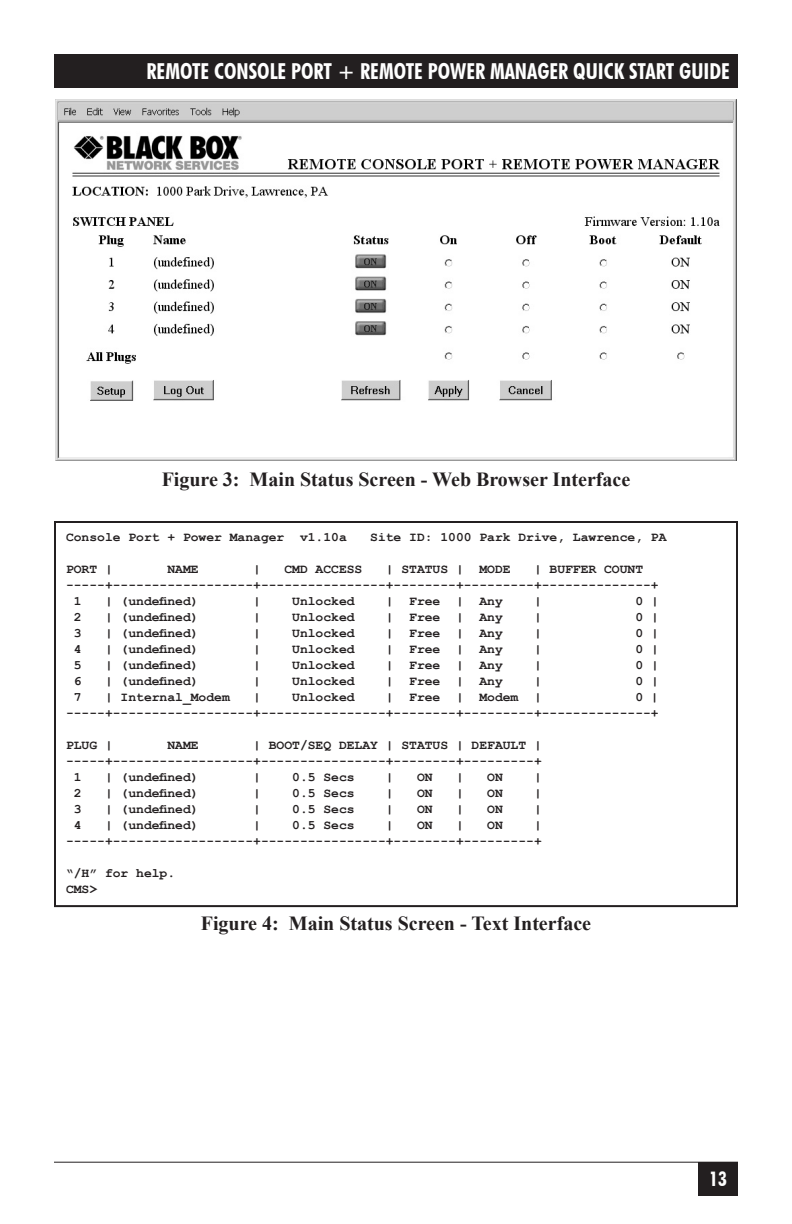
<style>
.page{position:relative;width:792px;height:1224px;background:#fff}
.page>*{position:absolute;margin:0;border:0;box-sizing:border-box;transform-origin:0 0}
.t1{font:700 condensed 22px "Futura BT";color:#fff}
.t2{font:700 20px "Times New Roman";color:#231f20}
.t3{font:700 condensed 20px "Futura BT";color:#fff}
.t4{font:700 13px/16px "Courier New";color:#231f20;text-align:right}
</style>
<div class="page">
<div style="left:54px;top:54px;width:684px;height:34px;background:#231f20"></div>
<hr style="left:54px;top:1162px;width:684px;height:1px;background:#231f20">
<div style="left:698px;top:1162px;width:40px;height:34px;background:#231f20"></div>
<img style="left:55px;top:100px;width:682px;height:361px">
<div style="left:54px;top:521px;width:684px;height:386px;border:2px solid #231f20"></div>
<h1 class="t1" style="left:147px;top:58px;width:585px">REMOTE CONSOLE PORT + REMOTE POWER MANAGER QUICK START GUIDE</h1>
<h2 class="t2" style="left:162px;top:466px;width:470px">Figure 3: Main Status Screen - Web Browser Interface</h2>
<p class="t4" style="left:66px;top:529px;width:282px">Console Port + Power Manager v1.10a</p>
<p class="t4" style="left:370px;top:529px;width:298px">Site ID: 1000 Park Drive, Lawrence, PA</p>
<p class="t4" style="left:66px;top:561px;width:48px">PORT |</p>
<p class="t4" style="left:167px;top:561px;width:33px">NAME</p>
<p class="t4" style="left:253px;top:561px;width:9px">|</p>
<p class="t4" style="left:284px;top:561px;width:80px">CMD ACCESS</p>
<p class="t4" style="left:386px;top:561px;width:126px">| STATUS | MODE</p>
<p class="t4" style="left:534px;top:561px;width:111px">| BUFFER COUNT</p>
<p class="t4" style="left:66px;top:577px;width:594px">-----+------------------+----------------+--------+---------+--------------+</p>
<p class="t4" style="left:74px;top:593px;width:9px">1</p>
<p class="t4" style="left:105px;top:593px;width:95px">| (undefined)</p>
<p class="t4" style="left:253px;top:593px;width:9px">|</p>
<p class="t4" style="left:292px;top:593px;width:64px">Unlocked</p>
<p class="t4" style="left:386px;top:593px;width:119px">| Free | Any</p>
<p class="t4" style="left:534px;top:593px;width:9px">|</p>
<p class="t4" style="left:635px;top:593px;width:25px">0 |</p>
<p class="t4" style="left:74px;top:609px;width:9px">2</p>
<p class="t4" style="left:105px;top:609px;width:95px">| (undefined)</p>
<p class="t4" style="left:253px;top:609px;width:9px">|</p>
<p class="t4" style="left:292px;top:609px;width:64px">Unlocked</p>
<p class="t4" style="left:386px;top:609px;width:119px">| Free | Any</p>
<p class="t4" style="left:534px;top:609px;width:9px">|</p>
<p class="t4" style="left:635px;top:609px;width:25px">0 |</p>
<p class="t4" style="left:74px;top:625px;width:9px">3</p>
<p class="t4" style="left:105px;top:625px;width:95px">| (undefined)</p>
<p class="t4" style="left:253px;top:625px;width:9px">|</p>
<p class="t4" style="left:292px;top:625px;width:64px">Unlocked</p>
<p class="t4" style="left:386px;top:625px;width:119px">| Free | Any</p>
<p class="t4" style="left:534px;top:625px;width:9px">|</p>
<p class="t4" style="left:635px;top:625px;width:25px">0 |</p>
<p class="t4" style="left:74px;top:641px;width:9px">4</p>
<p class="t4" style="left:105px;top:641px;width:95px">| (undefined)</p>
<p class="t4" style="left:253px;top:641px;width:9px">|</p>
<p class="t4" style="left:292px;top:641px;width:64px">Unlocked</p>
<p class="t4" style="left:386px;top:641px;width:119px">| Free | Any</p>
<p class="t4" style="left:534px;top:641px;width:9px">|</p>
<p class="t4" style="left:635px;top:641px;width:25px">0 |</p>
<p class="t4" style="left:74px;top:657px;width:9px">5</p>
<p class="t4" style="left:105px;top:657px;width:95px">| (undefined)</p>
<p class="t4" style="left:253px;top:657px;width:9px">|</p>
<p class="t4" style="left:292px;top:657px;width:64px">Unlocked</p>
<p class="t4" style="left:386px;top:657px;width:119px">| Free | Any</p>
<p class="t4" style="left:534px;top:657px;width:9px">|</p>
<p class="t4" style="left:635px;top:657px;width:25px">0 |</p>
<p class="t4" style="left:74px;top:673px;width:9px">6</p>
<p class="t4" style="left:105px;top:673px;width:95px">| (undefined)</p>
<p class="t4" style="left:253px;top:673px;width:9px">|</p>
<p class="t4" style="left:292px;top:673px;width:64px">Unlocked</p>
<p class="t4" style="left:386px;top:673px;width:119px">| Free | Any</p>
<p class="t4" style="left:534px;top:673px;width:9px">|</p>
<p class="t4" style="left:635px;top:673px;width:25px">0 |</p>
<p class="t4" style="left:74px;top:689px;width:9px">7</p>
<p class="t4" style="left:105px;top:689px;width:126px">| Internal_Modem</p>
<p class="t4" style="left:253px;top:689px;width:9px">|</p>
<p class="t4" style="left:292px;top:689px;width:64px">Unlocked</p>
<p class="t4" style="left:386px;top:689px;width:157px">| Free | Modem |</p>
<p class="t4" style="left:66px;top:689px;width:594px">0 | -----+------------------+----------------+--------+---------+--------------+</p>
<p class="t4" style="left:66px;top:737px;width:48px">PLUG |</p>
<p class="t4" style="left:167px;top:737px;width:33px">NAME</p>
<p class="t4" style="left:253px;top:737px;width:290px">| BOOT/SEQ DELAY | STATUS | DEFAULT |</p>
<p class="t4" style="left:66px;top:753px;width:477px">-----+------------------+----------------+--------+---------+</p>
<p class="t4" style="left:74px;top:769px;width:9px">1</p>
<p class="t4" style="left:105px;top:769px;width:95px">| (undefined)</p>
<p class="t4" style="left:253px;top:769px;width:9px">|</p>
<p class="t4" style="left:292px;top:769px;width:64px">0.5 Secs</p>
<p class="t4" style="left:386px;top:769px;width:9px">|</p>
<p class="t4" style="left:417px;top:769px;width:17px">ON</p>
<p class="t4" style="left:456px;top:769px;width:9px">|</p>
<p class="t4" style="left:487px;top:769px;width:17px">ON</p>
<p class="t4" style="left:534px;top:769px;width:9px">|</p>
<p class="t4" style="left:74px;top:785px;width:9px">2</p>
<p class="t4" style="left:105px;top:785px;width:95px">| (undefined)</p>
<p class="t4" style="left:253px;top:785px;width:9px">|</p>
<p class="t4" style="left:292px;top:785px;width:64px">0.5 Secs</p>
<p class="t4" style="left:386px;top:785px;width:9px">|</p>
<p class="t4" style="left:417px;top:785px;width:17px">ON</p>
<p class="t4" style="left:456px;top:785px;width:9px">|</p>
<p class="t4" style="left:487px;top:785px;width:17px">ON</p>
<p class="t4" style="left:534px;top:785px;width:9px">|</p>
<p class="t4" style="left:74px;top:801px;width:9px">3</p>
<p class="t4" style="left:105px;top:801px;width:95px">| (undefined)</p>
<p class="t4" style="left:253px;top:801px;width:9px">|</p>
<p class="t4" style="left:292px;top:801px;width:64px">0.5 Secs</p>
<p class="t4" style="left:386px;top:801px;width:9px">|</p>
<p class="t4" style="left:417px;top:801px;width:17px">ON</p>
<p class="t4" style="left:456px;top:801px;width:9px">|</p>
<p class="t4" style="left:487px;top:801px;width:17px">ON</p>
<p class="t4" style="left:534px;top:801px;width:9px">|</p>
<p class="t4" style="left:74px;top:817px;width:9px">4</p>
<p class="t4" style="left:105px;top:817px;width:95px">| (undefined)</p>
<p class="t4" style="left:253px;top:817px;width:9px">|</p>
<p class="t4" style="left:292px;top:817px;width:64px">0.5 Secs</p>
<p class="t4" style="left:386px;top:817px;width:9px">|</p>
<p class="t4" style="left:417px;top:817px;width:17px">ON</p>
<p class="t4" style="left:456px;top:817px;width:9px">|</p>
<p class="t4" style="left:487px;top:817px;width:17px">ON</p>
<p class="t4" style="left:66px;top:817px;width:477px">| -----+------------------+----------------+--------+---------+</p>
<p class="t4" style="left:66px;top:865px;width:111px;text-align:left">“/H” for help.<br>CMS&gt;</p>
<h2 class="t2" style="left:201px;top:910px;width:392px">Figure 4: Main Status Screen - Text Interface</h2>
<h2 class="t3" style="left:709px;top:1167px;width:19px">13</h2>
</div>
